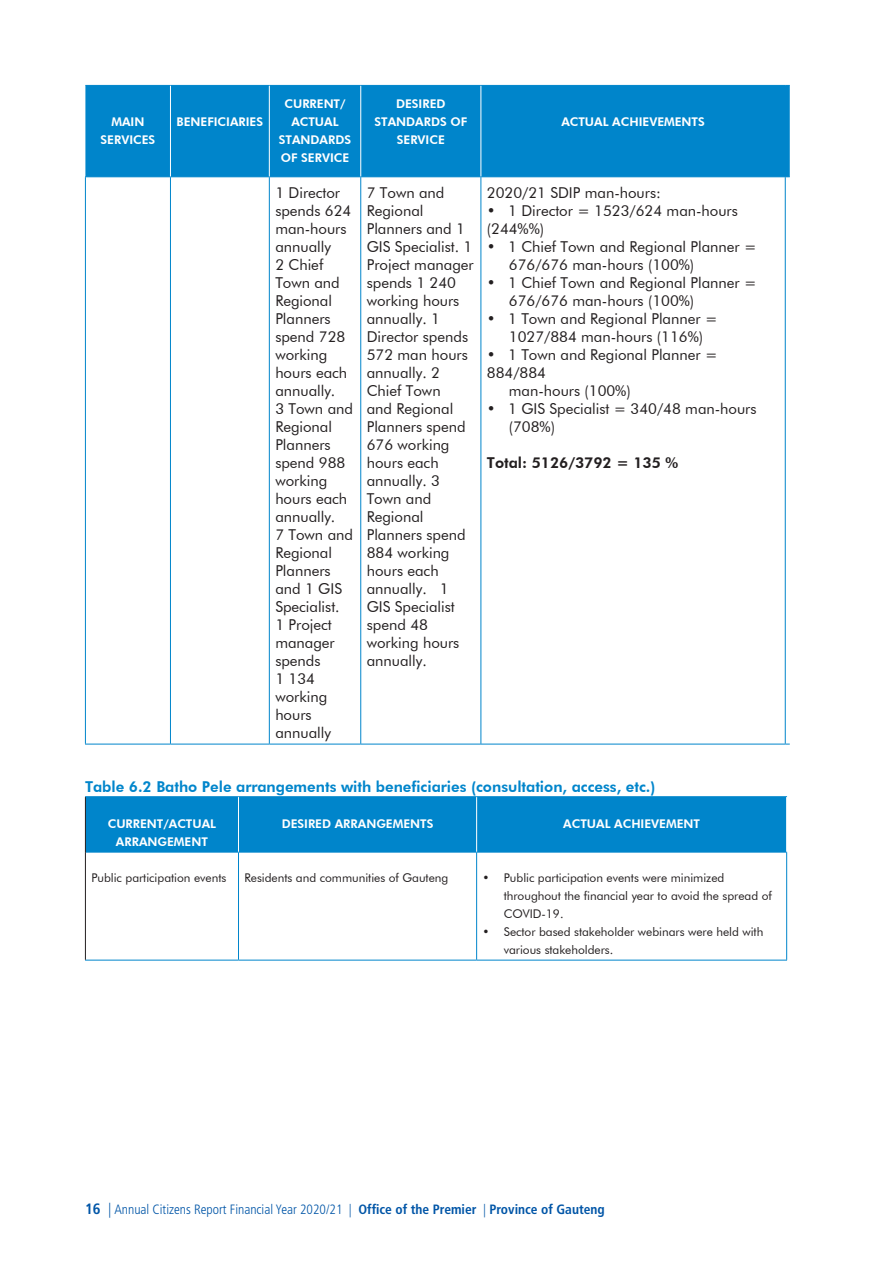
<style>
.page{position:relative;width:893px;height:1263px;background:#fff}
.page>*{position:absolute;margin:0;border:0;box-sizing:border-box;transform-origin:0 0}
.t1{font:15px/18px "Futura BT";color:#231f20}
.t2{font:800 15px "Futura BT";color:#0085cb}
.t3{font:800 15px "Futura BT";color:#231f20}
.t4{font:300 condensed 13.5px "Frutiger";color:#0155a7}
.t5{font:12px/18px "Futura BT";color:#231f20}
.t6{font:800 12px/18px "Futura BT";color:#fff;text-align:center}
.s1{font-weight:700;font-size:15px}
.s2{font-size:15px}
.s3{font-weight:700}
</style>
<div class="page">
<div style="left:85px;top:86px;width:705px;height:90px;background:#0085cb"></div>
<hr style="left:85px;top:176px;width:85px;height:1px;background:#0085cb">
<hr style="left:170px;top:176px;width:99px;height:1px;background:#0085cb">
<hr style="left:269px;top:176px;width:92px;height:1px;background:#0085cb">
<hr style="left:361px;top:176px;width:120px;height:1px;background:#0085cb">
<hr style="left:481px;top:176px;width:304px;height:1px;background:#0085cb">
<hr style="left:170px;top:177px;width:1px;height:567px;background:#0085cb">
<hr style="left:269px;top:177px;width:1px;height:567px;background:#0085cb">
<hr style="left:360px;top:177px;width:1px;height:567px;background:#0085cb">
<hr style="left:480px;top:177px;width:1px;height:567px;background:#0085cb">
<hr style="left:85px;top:744px;width:85px;height:1px;background:#0085cb">
<hr style="left:170px;top:744px;width:99px;height:1px;background:#0085cb">
<hr style="left:269px;top:744px;width:92px;height:1px;background:#0085cb">
<hr style="left:361px;top:744px;width:120px;height:1px;background:#0085cb">
<hr style="left:481px;top:744px;width:304px;height:1px;background:#0085cb">
<hr style="left:170px;top:85px;width:99px;height:1px;background:#0085cb">
<hr style="left:269px;top:85px;width:92px;height:1px;background:#0085cb">
<hr style="left:361px;top:85px;width:120px;height:1px;background:#0085cb">
<hr style="left:481px;top:85px;width:304px;height:1px;background:#0085cb">
<hr style="left:785px;top:86px;width:1px;height:90px;background:#0085cb">
<hr style="left:85px;top:177px;width:1px;height:567px;background:#0085cb">
<hr style="left:785px;top:177px;width:1px;height:567px;background:#0085cb">
<hr style="left:85px;top:85px;width:85px;height:1px;background:#0085cb">
<hr style="left:170px;top:86px;width:1px;height:90px;background:#fff">
<hr style="left:269px;top:86px;width:1px;height:90px;background:#fff">
<hr style="left:360px;top:86px;width:1px;height:90px;background:#fff">
<hr style="left:480px;top:86px;width:1px;height:90px;background:#fff">
<div style="left:86px;top:797px;width:700px;height:55px;background:#0085cb"></div>
<hr style="left:238px;top:852px;width:239px;height:1px;background:#0085cb">
<hr style="left:477px;top:852px;width:310px;height:1px;background:#0085cb">
<hr style="left:476px;top:852px;width:1px;height:108px;background:#0085cb">
<hr style="left:238px;top:960px;width:239px;height:1px;background:#0085cb">
<hr style="left:477px;top:960px;width:310px;height:1px;background:#0085cb">
<hr style="left:86px;top:852px;width:152px;height:1px;background:#0085cb">
<hr style="left:85px;top:960px;width:153px;height:1px;background:#0085cb">
<hr style="left:238px;top:852px;width:1px;height:108px;background:#0085cb">
<hr style="left:85px;top:796px;width:153px;height:1px;background:#0085cb">
<hr style="left:238px;top:796px;width:239px;height:1px;background:#0085cb">
<hr style="left:477px;top:796px;width:310px;height:1px;background:#0085cb">
<hr style="left:238px;top:797px;width:1px;height:55px;background:#fff">
<hr style="left:476px;top:797px;width:1px;height:55px;background:#fff">
<hr style="left:85px;top:852px;width:1px;height:108px;background:#231f20">
<hr style="left:786px;top:852px;width:1px;height:108px;background:#0085cb">
<hr style="left:85px;top:797px;width:1px;height:55px;background:#231f20">
<p class="t6" style="left:101px;top:113px;width:56px">MAIN<br>SERVICES</p>
<p class="t6" style="left:177px;top:113px;width:88px">BENEFICIARIES</p>
<p class="t6" style="left:279px;top:95px;width:74px">CURRENT/<br>ACTUAL<br>STANDARDS<br>OF SERVICE</p>
<p class="t6" style="left:374px;top:95px;width:94px">DESIRED<br>STANDARDS OF<br>SERVICE</p>
<p class="t6" style="left:561px;top:113px;width:145px">ACTUAL ACHIEVEMENTS</p>
<p class="t1" style="left:275px;top:184px;width:79px">1 Director spends 624 man-hours annually<br>2 Chief<br>Town and<br>Regional<br>Planners spend 728 working hours each annually.<br>3 Town and<br>Regional<br>Planners spend 988 working hours each annually.<br>7 Town and<br>Regional<br>Planners and 1 GIS<br>Specialist.<br>1 Project manager spends<br>1 134 working hours annually</p>
<p class="t1" style="left:367px;top:184px;width:109px">7 Town and<br>Regional<br>Planners and 1<br>GIS Specialist. 1<br>Project manager spends 1 240 working hours annually. 1<br>Director spends<br>572 man hours annually. 2<br>Chief Town<br>and Regional<br>Planners spend<br>676 working hours each annually. 3<br>Town and<br>Regional<br>Planners spend<br>884 working hours each annually. 1<br>GIS Specialist spend 48 working hours annually.</p>
<p class="t1" style="left:487px;top:184px;width:175px">2020/21 SDIP man-hours:</p>
<p class="t1" style="left:487px;top:202px;width:253px">• 1 Director = 1523/624 man-hours (244%%)</p>
<p class="t1" style="left:509px;top:238px;width:249px;text-indent:-22px">• 1 Chief Town and Regional Planner =<br>676/676 man-hours (100%)</p>
<p class="t1" style="left:509px;top:274px;width:249px;text-indent:-22px">• 1 Chief Town and Regional Planner =<br>676/676 man-hours (100%)</p>
<p class="t1" style="left:487px;top:310px;width:232px;text-align:center">• 1 Town and Regional Planner =<br>1027/884 man-hours (116%)</p>
<p class="t1" style="left:487px;top:346px;width:232px">• 1 Town and Regional Planner =</p>
<p class="t1" style="left:487px;top:364px;width:61px">884/884</p>
<p class="t1" style="left:509px;top:382px;width:123px">man-hours (100%)</p>
<p class="t1" style="left:509px;top:400px;width:249px;text-indent:-22px">• 1 GIS Specialist = 340/48 man-hours (708%)</p>
<p class="t3" style="left:487px;top:454px;width:193px">Total: 5126/3792 = 135 %</p>
<p class="t2" style="left:85px;top:778px;width:572px">Table 6.2 Batho Pele arrangements with beneficiaries (consultation, access, etc.)</p>
<p class="t6" style="left:108px;top:815px;width:110px">CURRENT/ACTUAL<br>ARRANGEMENT</p>
<p class="t6" style="left:282px;top:815px;width:153px">DESIRED ARRANGEMENTS</p>
<p class="t6" style="left:563px;top:815px;width:138px">ACTUAL ACHIEVEMENT</p>
<p class="t5" style="left:91px;top:869px;width:137px">Public participation events</p>
<p class="t5" style="left:244px;top:869px;width:205px">Residents and communities of Gauteng</p>
<p class="t5" style="left:504px;top:869px;width:270px;text-indent:-21px">• Public participation events were minimized throughout the financial year to avoid the spread of<br>COVID-19.</p>
<p class="t5" style="left:504px;top:923px;width:261px;text-indent:-21px">• Sector based stakeholder webinars were held with various stakeholders.</p>
<p class="t4" style="left:85px;top:1202px;width:521px"><span class="s1">16</span> <span class="s2">|</span> Annual Citizens Report Financial Year 2020/21 | <span class="s3">Office of the Premier</span> | <span class="s3">Province of Gauteng</span></p>
</div>
